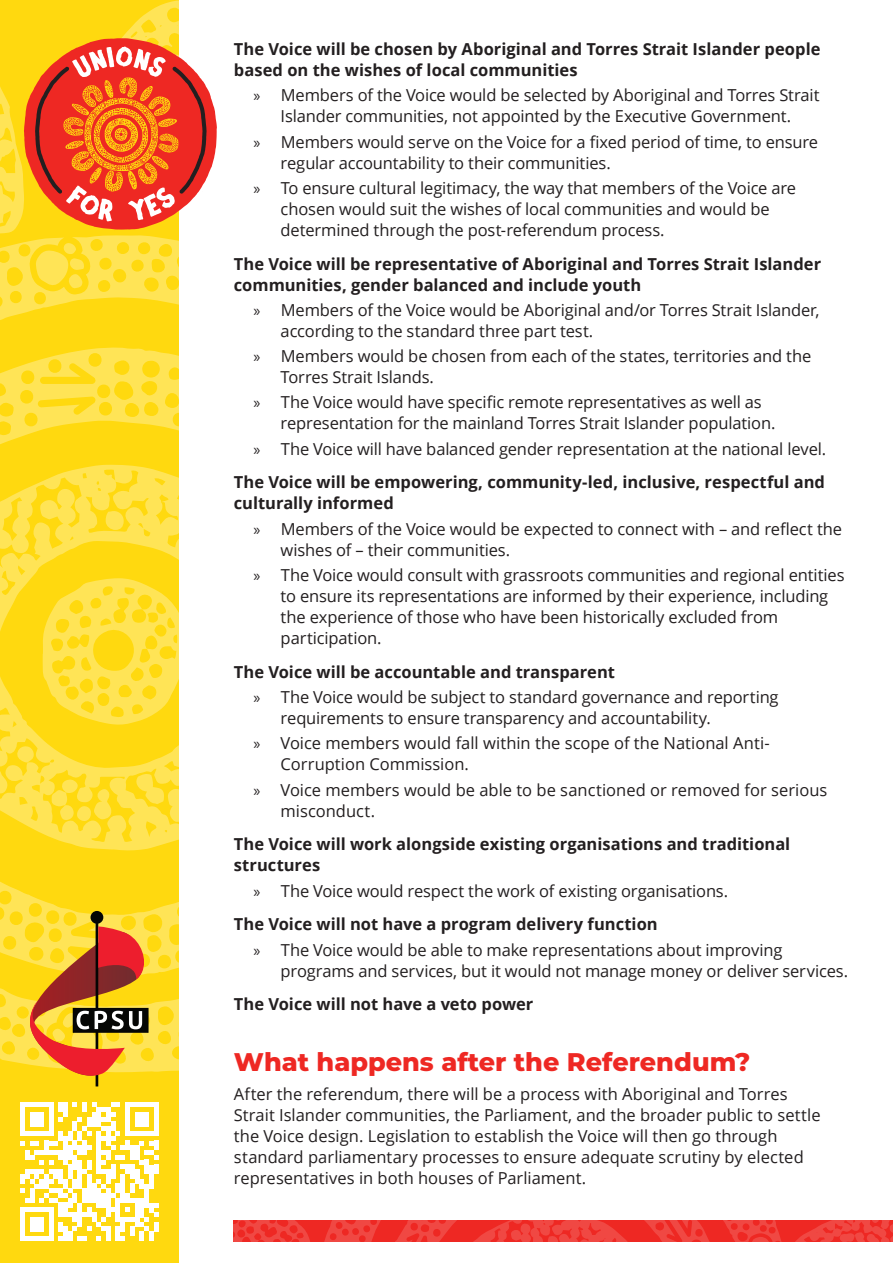
<style>
.page{position:relative;width:893px;height:1263px;background:#fff}
.page>*{position:absolute;margin:0;border:0;box-sizing:border-box;transform-origin:0 0}
.SubHeader_red{font:800 25.5px "Montserrat";color:#ee2823}
.Body{font:16.5px/21px "Open Sans";letter-spacing:-.005em;color:#231f20}
.Body-2{font:700 16.5px/21px "Open Sans";color:#231f20}
.s1{font-family:"Myriad Pro"}
</style>
<div class="page">
<svg style="left:0;top:235px;width:179px;height:837px;background:#ffdd2d"></svg>
<svg style="left:35px;top:242px;width:49px;height:46px;background:#ffdf3a"></svg>
<svg style="left:234px;top:1220px;width:76px;height:22px;background:#ef3833"></svg>
<svg style="left:316px;top:1220px;width:577px;height:22px;background:#ee3732"></svg>
<svg style="left:0;top:0;width:217px;height:234px;background:#f28d3c"></svg>
<svg style="left:0;top:911px;width:170px;height:352px"></svg>
<p class="Body-2" style="left:234px;top:38px;width:588px">The Voice will be chosen by Aboriginal and Torres Strait Islander people based on the wishes of local communities</p>
<p class="Body" style="left:254px;top:84px;width:567px;text-align:center"><span class="s1">»</span> Members of the Voice would be selected by Aboriginal and Torres Strait<br>Islander communities, not appointed by the Executive Government.</p>
<p class="Body" style="left:281px;top:131px;width:539px;text-indent:-27px"><span class="s1">»</span> Members would serve on the Voice for a fixed period of time, to ensure regular accountability to their communities.</p>
<p class="Body" style="left:281px;top:177px;width:517px;text-indent:-27px"><span class="s1">»</span> To ensure cultural legitimacy, the way that members of the Voice are chosen would suit the wishes of local communities and would be determined through the post-referendum process.</p>
<p class="Body-2" style="left:234px;top:253px;width:589px">The Voice will be representative of Aboriginal and Torres Strait Islander communities, gender balanced and include youth</p>
<p class="Body" style="left:281px;top:299px;width:540px;text-indent:-27px"><span class="s1">»</span> Members of the Voice would be Aboriginal and/or Torres Strait Islander, according to the standard three part test.</p>
<p class="Body" style="left:281px;top:345px;width:532px;text-indent:-27px"><span class="s1">»</span> Members would be chosen from each of the states, territories and the<br>Torres Strait Islands.</p>
<p class="Body" style="left:281px;top:392px;width:496px;text-indent:-27px"><span class="s1">»</span> The Voice would have specific remote representatives as well as representation for the mainland Torres Strait Islander population.</p>
<p class="Body" style="left:254px;top:438px;width:574px"><span class="s1">»</span> The Voice will have balanced gender representation at the national level.</p>
<p class="Body-2" style="left:234px;top:472px;width:593px">The Voice will be empowering, community-led, inclusive, respectful and culturally informed</p>
<p class="Body" style="left:281px;top:518px;width:563px;text-indent:-27px"><span class="s1">»</span> Members of the Voice would be expected to connect with – and reflect the wishes of – their communities.</p>
<p class="Body" style="left:281px;top:564px;width:565px;text-indent:-27px"><span class="s1">»</span> The Voice would consult with grassroots communities and regional entities to ensure its representations are informed by their experience, including the experience of those who have been historically excluded from participation.</p>
<p class="Body-2" style="left:234px;top:661px;width:383px">The Voice will be accountable and transparent</p>
<p class="Body" style="left:281px;top:686px;width:500px;text-indent:-27px"><span class="s1">»</span> The Voice would be subject to standard governance and reporting requirements to ensure transparency and accountability.</p>
<p class="Body" style="left:281px;top:732px;width:491px;text-indent:-27px"><span class="s1">»</span> Voice members would fall within the scope of the National Anti-<br>Corruption Commission.</p>
<p class="Body" style="left:281px;top:779px;width:548px;text-indent:-27px"><span class="s1">»</span> Voice members would be able to be sanctioned or removed for serious misconduct.</p>
<p class="Body-2" style="left:234px;top:833px;width:558px">The Voice will work alongside existing organisations and traditional structures</p>
<p class="Body" style="left:254px;top:880px;width:476px"><span class="s1">»</span> The Voice would respect the work of existing organisations.</p>
<p class="Body-2" style="left:234px;top:913px;width:425px">The Voice will not have a program delivery function</p>
<p class="Body" style="left:281px;top:939px;width:569px;text-indent:-27px"><span class="s1">»</span> The Voice would be able to make representations about improving programs and services, but it would not manage money or deliver services.</p>
<p class="Body-2" style="left:234px;top:993px;width:301px">The Voice will not have a veto power</p>
<p class="SubHeader_red" style="left:234px;top:1043px;width:518px">What happens after the Referendum?</p>
<p class="Body" style="left:234px;top:1083px;width:588px">After the referendum, there will be a process with Aboriginal and Torres Strait Islander communities, the Parliament, and the broader public to settle the Voice design. Legislation to establish the Voice will then go through standard parliamentary processes to ensure adequate scrutiny by elected representatives in both houses of Parliament.</p>
</div>
